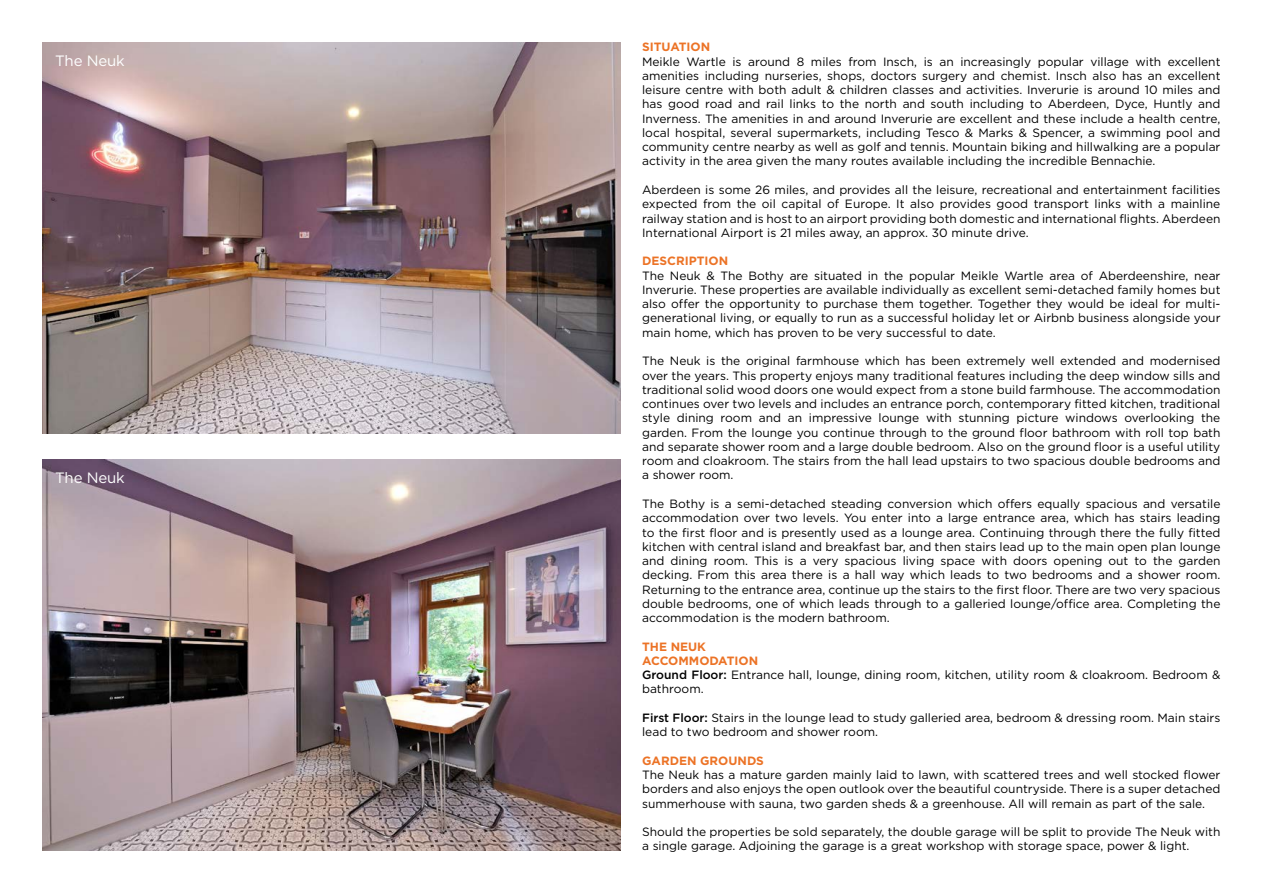
<style>
.page{position:relative;width:1263px;height:893px;background:#fff}
.page>*{position:absolute;margin:0;border:0;box-sizing:border-box;transform-origin:0 0}
.Body_Text{font:15px "Gotham HTF";letter-spacing:-.01em;color:#fff}
.Body_Text-2{font:12px/14.2px "Gotham HTF";color:#000;text-align:justify}
.Headings_Text{font:700 12px "Gotham HTF";color:#ec7326}
.s1{font-weight:500}
</style>
<div class="page">
<img style="left:43px;top:460px;width:578px;height:390px">
<img style="left:43px;top:43px;width:578px;height:390px">
<p class="Body_Text" style="left:55px;top:53px;width:71px">The Neuk</p>
<p class="Body_Text" style="left:55px;top:470px;width:71px">The Neuk</p>
<p class="Headings_Text" style="left:642px;top:40px;width:70px">SITUATION</p>
<p class="Body_Text-2" style="left:642px;top:54px;width:580px">Meikle Wartle is around 8 miles from Insch, is an increasingly popular village with excellent amenities including nurseries, shops, doctors surgery and chemist. Insch also has an excellent leisure centre with both adult &amp; children classes and activities. Inverurie is around 10 miles and has good road and rail links to the north and south including to Aberdeen, Dyce, Huntly and Inverness. The amenities in and around Inverurie are excellent and these include a health centre, local hospital, several supermarkets, including Tesco &amp; Marks &amp; Spencer, a swimming pool and community centre nearby as well as golf and tennis. Mountain biking and hillwalking are a popular activity in the area given the many routes available including the incredible Bennachie.</p>
<p class="Body_Text-2" style="left:642px;top:182px;width:580px">Aberdeen is some 26 miles, and provides all the leisure, recreational and entertainment facilities expected from the oil capital of Europe. It also provides good transport links with a mainline railway station and is host to an airport providing both domestic and international flights. Aberdeen International Airport is 21 miles away, an approx. 30 minute drive.</p>
<p class="Headings_Text" style="left:642px;top:254px;width:88px">DESCRIPTION</p>
<p class="Body_Text-2" style="left:642px;top:268px;width:580px">The Neuk &amp; The Bothy are situated in the popular Meikle Wartle area of Aberdeenshire, near Inverurie. These properties are available individually as excellent semi-detached family homes but also offer the opportunity to purchase them together. Together they would be ideal for multi&shy;generational living, or equally to run as a successful holiday let or Airbnb business alongside your main home, which has proven to be very successful to date.</p>
<p class="Body_Text-2" style="left:642px;top:354px;width:580px">The Neuk is the original farmhouse which has been extremely well extended and modernised over the years. This property enjoys many traditional features including the deep window sills and traditional solid wood doors one would expect from a stone build farmhouse. The accommodation continues over two levels and includes an entrance porch, contemporary fitted kitchen, traditional style dining room and an impressive lounge with stunning picture windows overlooking the garden. From the lounge you continue through to the ground floor bathroom with roll top bath and separate shower room and a large double bedroom. Also on the ground floor is a useful utility room and cloakroom. The stairs from the hall lead upstairs to two spacious double bedrooms and a shower room.</p>
<p class="Body_Text-2" style="left:642px;top:496px;width:580px">The Bothy is a semi-detached steading conversion which offers equally spacious and versatile accommodation over two levels. You enter into a large entrance area, which has stairs leading to the first floor and is presently used as a lounge area. Continuing through there the fully fitted kitchen with central island and breakfast bar, and then stairs lead up to the main open plan lounge and dining room. This is a very spacious living space with doors opening out to the garden decking. From this area there is a hall way which leads to two bedrooms and a shower room.<br>Returning to the entrance area, continue up the stairs to the first floor. There are two very spacious double bedrooms, one of which leads through to a galleried lounge/office area. Completing the accommodation is the modern bathroom.</p>
<p class="Headings_Text" style="left:642px;top:639px;width:65px">THE NEUK</p>
<p class="Headings_Text" style="left:642px;top:654px;width:118px">ACCOMMODATION</p>
<p class="Body_Text-2" style="left:642px;top:668px;width:580px"><span class="s1">Ground Floor:</span> Entrance hall, lounge, dining room, kitchen, utility room &amp; cloakroom. Bedroom &amp; bathroom.</p>
<p class="Body_Text-2" style="left:642px;top:710px;width:580px"><span class="s1">First Floor:</span> Stairs in the lounge lead to study galleried area, bedroom &amp; dressing room. Main stairs lead to two bedroom and shower room.</p>
<p class="Headings_Text" style="left:642px;top:754px;width:123px">GARDEN GROUNDS</p>
<p class="Body_Text-2" style="left:642px;top:767px;width:580px">The Neuk has a mature garden mainly laid to lawn, with scattered trees and well stocked flower borders and also enjoys the open outlook over the beautiful countryside. There is a super detached summerhouse with sauna, two garden sheds &amp; a greenhouse. All will remain as part of the sale.</p>
<p class="Body_Text-2" style="left:642px;top:825px;width:580px">Should the properties be sold separately, the double garage will be split to provide The Neuk with a single garage. Adjoining the garage is a great workshop with storage space, power &amp; light.</p>
</div>
